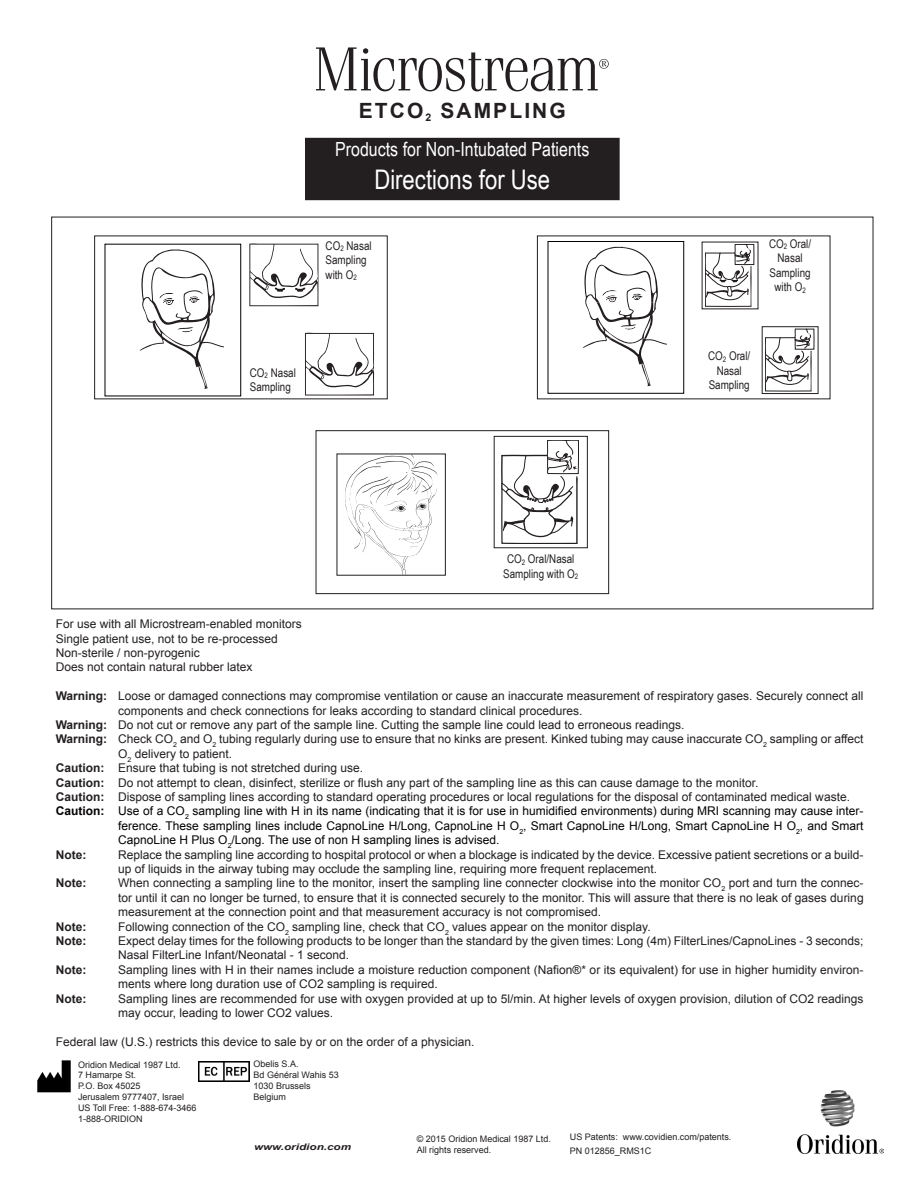
<style>
.page{position:relative;width:918px;height:1188px;background:#fff}
.page>*{position:absolute;margin:0;border:0;box-sizing:border-box;transform-origin:0 0}
.t1{font:27px "Arial Narrow";color:#fff}
.t2{font:700 21px "Arial";letter-spacing:.1em;color:#231f20}
.t3{font:19.5px "Arial Narrow";color:#fff}
.Paragraph_Hanging_In{font:12px/14.4px "Arial";color:#231f20}
.Paragraph_Hanging_In-2{font:12px/14.4px "Arial";color:#030000;text-align:justify}
.t4{font:12px/14.4px "Arial Narrow";color:#231f20;text-align:center}
.Paragraph_Hanging_In-3{font:700 12px "Arial";color:#231f20}
.t5{font:9px/10.8px "Arial";color:#231f20}
.t6{font:italic 700 9px "Arial";color:#231f20;scale:1.3 1}
.s1{font-weight:700}
</style>
<div class="page">
<div style="left:306px;top:139px;width:313px;height:60px;background:#231f20"></div>
<div style="left:305px;top:138px;width:315px;height:62px;border:2px solid #231f20"></div>
<svg style="left:316px;top:47px;width:293px;height:44px"></svg>
<img style="left:797px;top:1090px;width:87px;height:64px">
<div style="left:548px;top:241px;width:136px;height:153px;border:1px solid #000"></div>
<svg style="left:583px;top:247px;width:84px;height:140px"></svg>
<svg style="left:705px;top:244px;width:49px;height:63px"></svg>
<svg style="left:765px;top:329px;width:50px;height:63px"></svg>
<svg style="left:765px;top:329px;width:49px;height:62px"></svg>
<div style="left:94px;top:236px;width:294px;height:163px;border:1px solid #231f20"></div>
<svg style="left:305px;top:333px;width:69px;height:63px"></svg>
<svg style="left:249px;top:243px;width:70px;height:64px"></svg>
<svg style="left:139px;top:250px;width:85px;height:139px"></svg>
<div style="left:494px;top:436px;width:94px;height:112px;border:1px solid #231f20"></div>
<svg style="left:501px;top:440px;width:78px;height:104px"></svg>
<div style="left:316px;top:430px;width:293px;height:164px;border:1px solid #231f20"></div>
<div style="left:337px;top:454px;width:109px;height:122px;border:1px solid #231f20"></div>
<svg style="left:345px;top:454px;width:92px;height:121px"></svg>
<img style="left:37px;top:1060px;width:34px;height:33px">
<img style="left:198px;top:1061px;width:52px;height:20px">
<p class="t2" style="left:359px;top:96px;width:209px">ETCO<sub>2</sub> SAMPLING</p>
<p class="t3" style="left:335px;top:135px;width:256px">Products for Non-Intubated Patients</p>
<p class="t1" style="left:374px;top:159px;width:177px">Directions for Use</p>
<p class="t4" style="left:326px;top:238px;width:48px;text-align:left">CO<sub>2</sub> Nasal<br>Sampling with O<sub>2</sub></p>
<p class="t4" style="left:250px;top:365px;width:48px;text-align:left">CO<sub>2</sub> Nasal<br>Sampling</p>
<p class="t4" style="left:503px;top:552px;width:77px">CO<sub>2</sub> Oral/Nasal<br>Sampling with O<sub>2</sub></p>
<p class="t4" style="left:769px;top:236px;width:44px">CO<sub>2</sub> Oral/<br>Nasal<br>Sampling with O<sub>2</sub></p>
<p class="t4" style="left:708px;top:348px;width:44px">CO<sub>2</sub> Oral/<br>Nasal<br>Sampling</p>
<p class="Paragraph_Hanging_In" style="left:56px;top:617px;width:248px">For use with all Microstream-enabled monitors</p>
<p class="Paragraph_Hanging_In" style="left:56px;top:631px;width:224px">Single patient use, not to be re-processed</p>
<p class="Paragraph_Hanging_In" style="left:56px;top:646px;width:146px">Non-sterile / non-pyrogenic</p>
<p class="Paragraph_Hanging_In" style="left:56px;top:660px;width:198px">Does not contain natural rubber latex</p>
<p class="Paragraph_Hanging_In" style="left:118px;top:689px;width:747px;text-indent:-63px"><span class="s1">Warning:</span> Loose or damaged connections may compromise ventilation or cause an inaccurate measurement of respiratory gases. Securely connect all components and check connections for leaks according to standard clinical procedures.</p>
<p class="Paragraph_Hanging_In" style="left:56px;top:718px;width:630px"><span class="s1">Warning:</span> Do not cut or remove any part of the sample line. Cutting the sample line could lead to erroneous readings.</p>
<p class="Paragraph_Hanging_In" style="left:118px;top:732px;width:747px;text-indent:-63px"><span class="s1">Warning:</span> Check CO<sub>2</sub> and O<sub>2</sub> tubing regularly during use to ensure that no kinks are present. Kinked tubing may cause inaccurate CO<sub>2</sub> sampling or affect<br>O<sub>2</sub> delivery to patient.</p>
<p class="Paragraph_Hanging_In" style="left:56px;top:761px;width:309px"><span class="s1">Caution:</span> Ensure that tubing is not stretched during use.</p>
<p class="Paragraph_Hanging_In" style="left:56px;top:775px;width:704px"><span class="s1">Caution:</span> Do not attempt to clean, disinfect, sterilize or flush any part of the sampling line as this can cause damage to the monitor.</p>
<p class="Paragraph_Hanging_In" style="left:56px;top:790px;width:796px"><span class="s1">Caution:</span> Dispose of sampling lines according to standard operating procedures or local regulations for the disposal of contaminated medical waste.</p>
<p class="Paragraph_Hanging_In-2" style="left:118px;top:804px;width:747px;text-indent:-63px"><span class="s1">Caution:</span> Use of a CO<sub>2</sub> sampling line with H in its name (indicating that it is for use in humidified environments) during MRI scanning may cause inter&shy;ference. These sampling lines include CapnoLine H/Long, CapnoLine H O<sub>2</sub>, Smart CapnoLine H/Long, Smart CapnoLine H O<sub>2</sub>, and Smart CapnoLine H Plus O<sub>2</sub>/Long. The use of non H sampling lines is advised.</p>
<p class="Paragraph_Hanging_In-3" style="left:56px;top:846px;width:32px">Note:</p>
<p class="Paragraph_Hanging_In" style="left:118px;top:847px;width:747px">Replace the sampling line according to hospital protocol or when a blockage is indicated by the device. Excessive patient secretions or a build&shy;up of liquids in the airway tubing may occlude the sampling line, requiring more frequent replacement.</p>
<p class="Paragraph_Hanging_In-3" style="left:56px;top:875px;width:32px">Note:</p>
<p class="Paragraph_Hanging_In" style="left:118px;top:876px;width:747px;text-align:justify">When connecting a sampling line to the monitor, insert the sampling line connecter clockwise into the monitor CO<sub>2</sub> port and turn the connec&shy;tor until it can no longer be turned, to ensure that it is connected securely to the monitor. This will assure that there is no leak of gases during measurement at the connection point and that measurement accuracy is not compromised.</p>
<p class="Paragraph_Hanging_In-3" style="left:56px;top:918px;width:32px">Note:</p>
<p class="Paragraph_Hanging_In" style="left:118px;top:919px;width:534px">Following connection of the CO<sub>2</sub> sampling line, check that CO<sub>2</sub> values appear on the monitor display.</p>
<p class="Paragraph_Hanging_In-3" style="left:56px;top:933px;width:32px">Note:</p>
<p class="Paragraph_Hanging_In" style="left:118px;top:934px;width:747px">Expect delay times for the following products to be longer than the standard by the given times: Long (4m) FilterLines/CapnoLines - 3 seconds;<br>Nasal FilterLine Infant/Neonatal - 1 second.</p>
<p class="Paragraph_Hanging_In-3" style="left:56px;top:962px;width:32px">Note:</p>
<p class="Paragraph_Hanging_In" style="left:118px;top:963px;width:747px">Sampling lines with H in their names include a moisture reduction component (Nafion®* or its equivalent) for use in higher humidity environ&shy;ments where long duration use of CO2 sampling is required.</p>
<p class="Paragraph_Hanging_In-3" style="left:56px;top:990px;width:32px">Note:</p>
<p class="Paragraph_Hanging_In" style="left:118px;top:991px;width:747px">Sampling lines are recommended for use with oxygen provided at up to 5l/min. At higher levels of oxygen provision, dilution of CO2 readings may occur, leading to lower CO2 values.</p>
<p class="Paragraph_Hanging_In" style="left:56px;top:1035px;width:420px">Federal law (U.S.) restricts this device to sale by or on the order of a physician.</p>
<p class="t5" style="left:78px;top:1059px;width:104px">Oridion Medical 1987 Ltd.</p>
<p class="t5" style="left:78px;top:1070px;width:60px">7 Hamarpe St.</p>
<p class="t5" style="left:78px;top:1081px;width:64px">P.O. Box 45025</p>
<p class="t5" style="left:78px;top:1091px;width:108px">Jerusalem 9777407, Israel</p>
<p class="t5" style="left:78px;top:1102px;width:120px">US Toll Free: 1-888-674-3466</p>
<p class="t5" style="left:78px;top:1113px;width:66px">1-888-ORIDION</p>
<p class="t5" style="left:254px;top:1059px;width:47px">Obelis S.A.</p>
<p class="t5" style="left:254px;top:1070px;width:87px">Bd Général Wahis 53</p>
<p class="t5" style="left:254px;top:1081px;width:59px">1030 Brussels</p>
<p class="t5" style="left:254px;top:1091px;width:34px">Belgium</p>
<p class="t6" style="left:254px;top:1141px;width:76px">www.oridion.com</p>
<p class="t5" style="left:417px;top:1133px;width:136px">© 2015 Oridion Medical 1987 Ltd.<br>All rights reserved.</p>
<p class="t5" style="left:570px;top:1132px;width:163px">US Patents: www.covidien.com/patents.</p>
<p class="t5" style="left:570px;top:1145px;width:83px">PN 012856_RMS1C</p>
</div>
